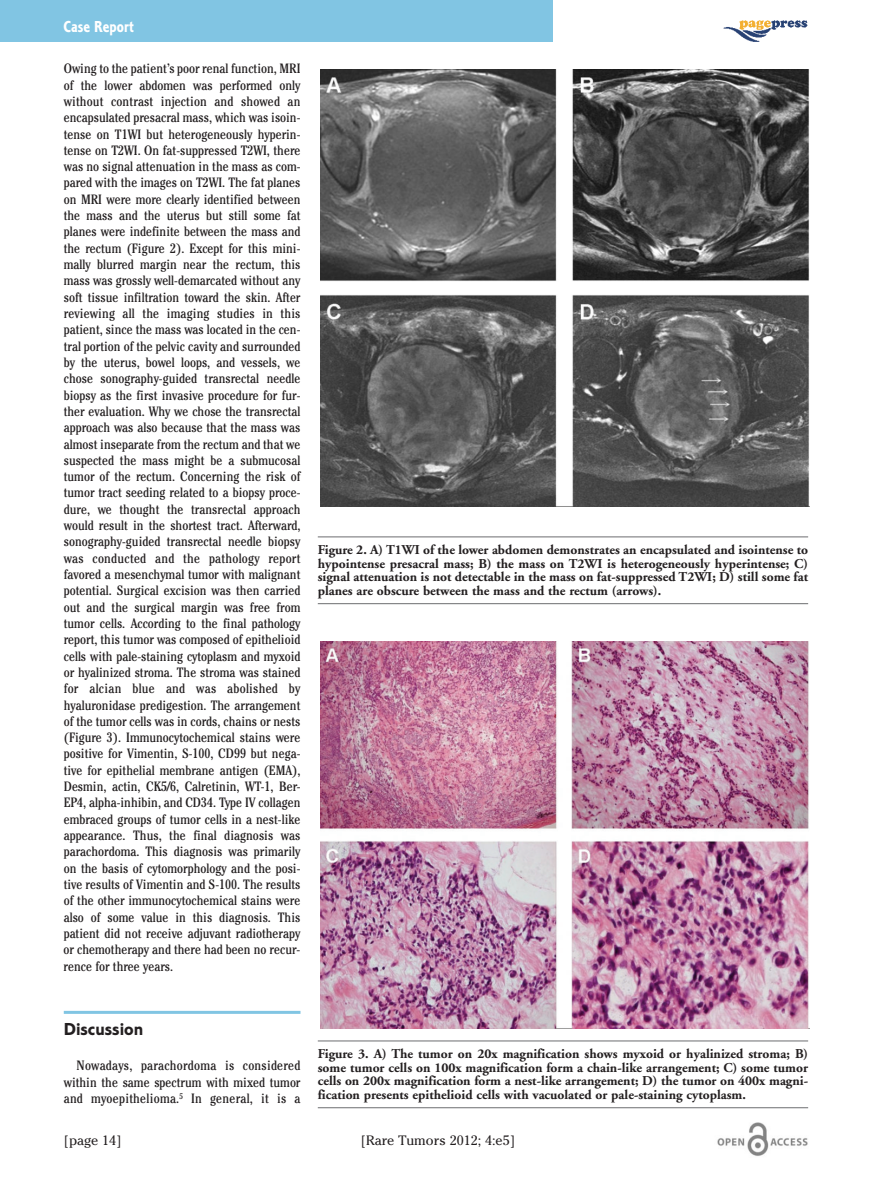
<style>
.page{position:relative;width:893px;height:1191px;background:#fff}
.page>*{position:absolute;margin:0;border:0;box-sizing:border-box;transform-origin:0 0}
.t1{font:18px "Corinthian Bold Plain";color:#231f20}
.t2{font:16.5px "Corinthian Bold Condensed Plain";color:#fff}
.t3{font:condensed 13.5px/16.4px "Cheltenham";color:#231f20;text-align:justify}
.t4{font:700 13.5px/13.5px "Adobe Garamond";color:#231f20;text-align:justify}
.t5{font:13.5px "Cheltenham";color:#231f20}
</style>
<div class="page">
<hr style="left:64px;top:1010px;width:236px;height:3px;background:#81c5e3">
<div style="left:0;top:0;width:553px;height:42px;background:#81c5e3"></div>
<img style="left:717px;top:1123px;width:91px;height:33px">
<img style="left:723px;top:20px;width:84px;height:22px">
<img style="left:320px;top:69px;width:489px;height:437px">
<hr style="left:318px;top:536px;width:490px;height:1px;background:#6c6d70">
<hr style="left:318px;top:603px;width:490px;height:1px;background:#6c6d70">
<img style="left:320px;top:641px;width:489px;height:387px">
<hr style="left:318px;top:1040px;width:490px;height:1px;background:#6c6d70">
<hr style="left:318px;top:1107px;width:490px;height:1px;background:#6c6d70">
<p class="t2" style="left:63px;top:21px;width:72px">Case Report</p>
<p class="t3" style="left:64px;top:62px;width:238px">Owing to the patient’s poor renal function, MRI of the lower abdomen was performed only without contrast injection and showed an encapsulated presacral mass, which was isoin&shy;tense on T1WI but heterogeneously hyperin&shy;tense on T2WI. On fat-suppressed T2WI, there was no signal attenuation in the mass as com&shy;pared with the images on T2WI. The fat planes on MRI were more clearly identified between the mass and the uterus but still some fat planes were indefinite between the mass and the rectum (Figure 2). Except for this mini&shy;mally blurred margin near the rectum, this mass was grossly well-demarcated without any soft tissue infiltration toward the skin. After reviewing all the imaging studies in this patient, since the mass was located in the cen&shy;tral portion of the pelvic cavity and surrounded by the uterus, bowel loops, and vessels, we chose sonography-guided transrectal needle biopsy as the first invasive procedure for fur&shy;ther evaluation. Why we chose the transrectal approach was also because that the mass was almost inseparate from the rectum and that we suspected the mass might be a submucosal tumor of the rectum. Concerning the risk of tumor tract seeding related to a biopsy proce&shy;dure, we thought the transrectal approach would result in the shortest tract. Afterward, sonography-guided transrectal needle biopsy was conducted and the pathology report favored a mesenchymal tumor with malignant potential. Surgical excision was then carried out and the surgical margin was free from tumor cells. According to the final pathology report, this tumor was composed of epithelioid cells with pale-staining cytoplasm and myxoid or hyalinized stroma. The stroma was stained for alcian blue and was abolished by hyaluronidase predigestion. The arrangement of the tumor cells was in cords, chains or nests (Figure 3). Immunocytochemical stains were positive for Vimentin, S-100, CD99 but nega&shy;tive for epithelial membrane antigen (EMA), Desmin, actin, CK5/6, Calretinin, WT-1, Ber-EP4, alpha-inhibin, and CD34. Type IV collagen embraced groups of tumor cells in a nest-like appearance. Thus, the final diagnosis was parachordoma. This diagnosis was primarily on the basis of cytomorphology and the posi&shy;tive results of Vimentin and S-100. The results of the other immunocytochemical stains were also of some value in this diagnosis. This patient did not receive adjuvant radiotherapy or chemotherapy and there had been no recur&shy;rence for three years.</p>
<p class="t4" style="left:318px;top:544px;width:492px">Figure 2. A) T1WI of the lower abdomen demonstrates an encapsulated and isointense to hypointense presacral mass; B) the mass on T2WI is heterogeneously hyperintense; C) signal attenuation is not detectable in the mass on fat-suppressed T2WI; D) still some fat planes are obscure between the mass and the rectum (arrows).</p>
<h1 class="t1" style="left:64px;top:1023px;width:81px">Discussion</h1>
<p class="t3" style="left:64px;top:1058px;width:238px;text-indent:13px">Nowadays, parachordoma is considered within the same spectrum with mixed tumor and myoepithelioma.<sup>5</sup> In general, it is a</p>
<p class="t4" style="left:318px;top:1048px;width:492px">Figure 3. A) The tumor on 20x magnification shows myxoid or hyalinized stroma; B) some tumor cells on 100x magnification form a chain-like arrangement; C) some tumor cells on 200x magnification form a nest-like arrangement; D) the tumor on 400x magni&shy;fication presents epithelioid cells with vacuolated or pale-staining cytoplasm.</p>
<p class="t5" style="left:64px;top:1132px;width:59px">[page 14]</p>
<p class="t5" style="left:361px;top:1132px;width:156px">[Rare Tumors 2012; 4:e5]</p>
</div>
